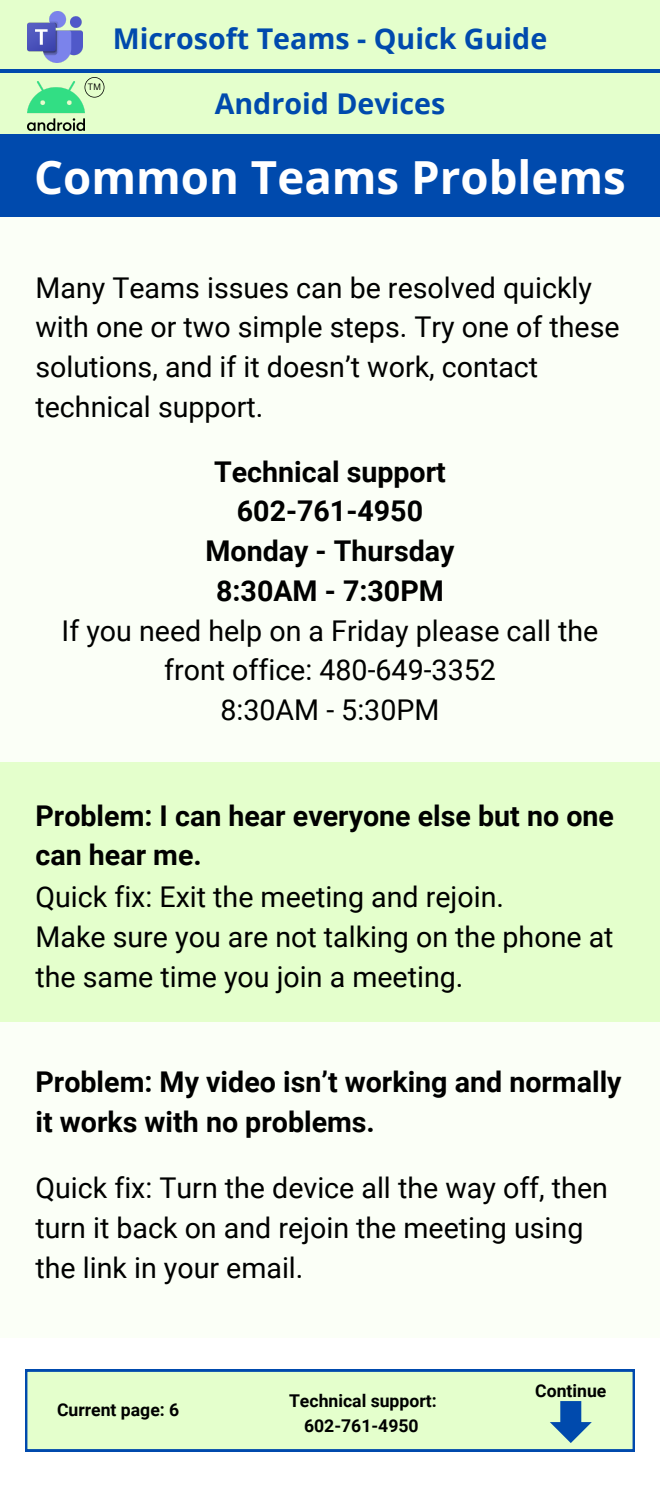
<style>
.page{position:relative;width:660px;height:1500px;background:#fff}
.page>*{position:absolute;margin:0;border:0;box-sizing:border-box;transform-origin:0 0}
.t1{font:700 45.6px "Open Sans";color:#fff}
.t2{font:28.6px/39.8px "Roboto";color:#000}
.t3{font:700 28.6px/39.8px "Roboto";color:#000}
.t4{font:700 28.6px "Open Sans";color:#004aad}
.t5{font:700 17.6px/24.9px "Roboto";color:#000;text-align:center}
.t6{font:9px "Canva Sans";color:#000}
</style>
<div class="page">
<div style="left:0;top:0;width:660px;height:135px;background:#e4ffcc"></div>
<hr style="left:0;top:69px;width:660px;height:4px;background:#004aad">
<div style="left:0;top:134px;width:660px;height:84px;background:#004aad"></div>
<img style="left:28px;top:12px;width:54px;height:51px">
<img style="left:28px;top:81px;width:57px;height:50px">
<svg style="left:85px;top:77px;width:19px;height:20px"></svg>
<div style="left:0;top:759px;width:660px;height:263px;background:#e4ffcc"></div>
<div style="left:0;top:218px;width:659px;height:544px;background:#fbfff7"></div>
<div style="left:0;top:1022px;width:660px;height:316px;background:#fbfff7"></div>
<div style="left:25px;top:1370px;width:610px;height:81px;background:#e4ffcc"></div>
<svg style="left:550px;top:1401px;width:42px;height:42px;background:#71a4bc"></svg>
<p class="t6" style="left:88px;top:81px;width:15px">TM</p>
<p class="t4" style="left:113px;top:18px;width:436px">Microsoft Teams - Quick Guide</p>
<p class="t4" style="left:215px;top:83px;width:232px">Android Devices</p>
<h1 class="t1" style="left:34px;top:145px;width:593px">Common Teams Problems</h1>
<p class="t2" style="left:35px;top:268px;width:586px">Many Teams issues can be resolved quickly with one or two simple steps. Try one of these solutions, and if it doesn’t work, contact technical support.</p>
<p class="t3" style="left:205px;top:452px;width:251px;text-align:center">Technical support<br>602-761-4950<br>Monday - Thursday<br>8:30AM - 7:30PM</p>
<p class="t2" style="left:62px;top:611px;width:538px;text-align:center">If you need help on a Friday please call the front office: 480-649-3352<br>8:30AM - 5:30PM</p>
<p class="t3" style="left:35px;top:796px;width:580px">Problem: I can hear everyone else but no one can hear me.</p>
<p class="t2" style="left:35px;top:878px;width:580px">Quick fix: Exit the meeting and rejoin.<br>Make sure you are not talking on the phone at the same time you join a meeting.</p>
<p class="t3" style="left:35px;top:1063px;width:588px">Problem: My video isn’t working and normally it works with no problems.</p>
<p class="t2" style="left:35px;top:1169px;width:574px">Quick fix: Turn the device all the way off, then turn it back on and rejoin the meeting using the link in your email.</p>
<p class="t5" style="left:57px;top:1398px;width:124px">Current page: 6</p>
<p class="t5" style="left:289px;top:1389px;width:149px">Technical support:<br>602-761-4950</p>
<p class="t5" style="left:535px;top:1378px;width:73px">Continue</p>
</div>
